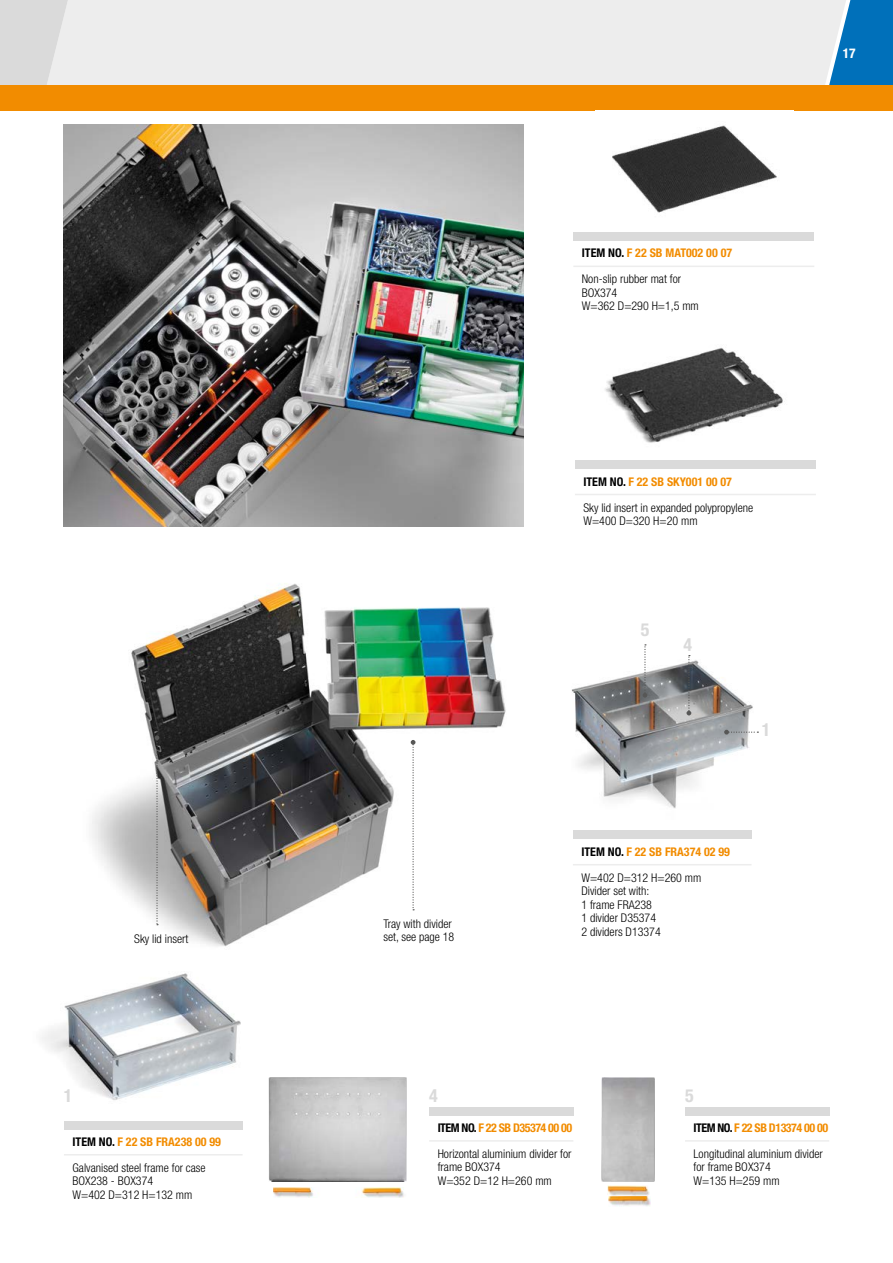
<style>
.page{position:relative;width:893px;height:1263px;background:#fff}
.page>*{position:absolute;margin:0;border:0;box-sizing:border-box;transform-origin:0 0}
.t1{font:700 condensed 18px "Helvetica Neue LT Std";color:#dadada}
.t2{font:700 condensed 13.5px "Helvetica Neue LT Std";color:#fff}
.t3{font:300 condensed 12px/13.5px "Helvetica Neue LT Std";color:#000}
.s1{font-weight:700}
.s2{font-weight:700;color:#f28c00}
</style>
<div class="page">
<div style="left:71px;top:0;width:758px;height:85px;background:#ededed"></div>
<svg style="left:829px;top:0;width:64px;height:85px;background:#2986c3"></svg>
<div style="left:0;top:85px;width:893px;height:26px;background:#f28c00"></div>
<svg style="left:0;top:0;width:71px;height:85px;background:#ddd"></svg>
<img style="left:571px;top:660px;width:182px;height:149px">
<img style="left:92px;top:583px;width:414px;height:364px">
<img style="left:42px;top:973px;width:199px;height:127px">
<img style="left:605px;top:347px;width:180px;height:96px">
<img style="left:612px;top:125px;width:165px;height:88px">
<img style="left:64px;top:124px;width:459px;height:402px">
<svg style="left:155px;top:735px;width:4px;height:190px"></svg>
<svg style="left:411px;top:740px;width:4px;height:170px"></svg>
<svg style="left:686px;top:655px;width:5px;height:60px"></svg>
<svg style="left:724px;top:730px;width:34px;height:4px"></svg>
<svg style="left:643px;top:644px;width:4px;height:54px"></svg>
<img style="left:607px;top:1185px;width:44px;height:21px">
<img style="left:601px;top:1077px;width:54px;height:104px">
<img style="left:269px;top:1077px;width:138px;height:105px">
<img style="left:273px;top:1188px;width:131px;height:9px">
<div style="left:573px;top:831px;width:178px;height:8px;background:#dadada"></div>
<hr style="left:573px;top:864px;width:178px;height:1px;background:#ededed">
<div style="left:429px;top:1107px;width:144px;height:8px;background:#dadada"></div>
<hr style="left:429px;top:1140px;width:144px;height:2px;background:#ededed">
<div style="left:685px;top:1107px;width:144px;height:8px;background:#dadada"></div>
<hr style="left:685px;top:1140px;width:144px;height:2px;background:#ededed">
<div style="left:64px;top:1121px;width:179px;height:8px;background:#dadada"></div>
<hr style="left:64px;top:1154px;width:179px;height:1px;background:#ededed">
<div style="left:573px;top:232px;width:241px;height:9px;background:#dadada"></div>
<hr style="left:573px;top:266px;width:241px;height:1px;background:#ededed">
<div style="left:575px;top:460px;width:241px;height:9px;background:#dadada"></div>
<hr style="left:575px;top:494px;width:241px;height:1px;background:#ededed">
<p class="t2" style="left:843px;top:45px;width:14px">17</p>
<p class="t3" style="left:582px;top:240px;width:152px;line-height:26px"><span class="s1">ITEM NO.</span> <span class="s2">F 22 SB MAT002 00 07<br></span>Non-slip rubber mat for</p>
<p class="t3" style="left:582px;top:286px;width:118px">BOX374<br>W=362 D=290 H=1,5 mm</p>
<p class="t3" style="left:583px;top:468px;width:171px;line-height:26px"><span class="s1">ITEM NO.</span> <span class="s2">F 22 SB SKY001 00 07<br></span>Sky lid insert in expanded polypropylene</p>
<p class="t3" style="left:583px;top:514px;width:116px">W=400 D=320 H=20 mm</p>
<p class="t3" style="left:134px;top:932px;width:56px">Sky lid insert</p>
<p class="t3" style="left:383px;top:917px;width:73px">Tray with divider set, see page 18</p>
<h1 class="t1" style="left:641px;top:619px;width:10px">5</h1>
<h1 class="t1" style="left:683px;top:634px;width:10px">4</h1>
<h1 class="t1" style="left:762px;top:719px;width:10px">1</h1>
<p class="t3" style="left:581px;top:838px;width:150px;line-height:26px"><span class="s1">ITEM NO.</span> <span class="s2">F 22 SB FRA374 02 99<br></span>W=402 D=312 H=260 mm</p>
<p class="t3" style="left:581px;top:884px;width:81px">Divider set with:<br>1 frame FRA238<br>1 divider D35374<br>2 dividers D13374</p>
<h1 class="t1" style="left:64px;top:1085px;width:10px">1</h1>
<h1 class="t1" style="left:429px;top:1085px;width:10px">4</h1>
<h1 class="t1" style="left:685px;top:1085px;width:10px">5</h1>
<p class="t3" style="left:72px;top:1128px;width:150px;line-height:26px"><span class="s1">ITEM NO.</span> <span class="s2">F 22 SB FRA238 00 99<br></span>Galvanised steel frame for case</p>
<p class="t3" style="left:72px;top:1174px;width:121px">BOX238 - BOX374<br>W=402 D=312 H=132 mm</p>
<p class="t3" style="left:438px;top:1115px;width:136px;line-height:26px"><span class="s1">ITEM NO.</span> <span class="s2">F 22 SB D35374 00 00<br></span>Horizontal aluminium divider for</p>
<p class="t3" style="left:438px;top:1160px;width:116px">frame BOX374<br>W=352 D=12 H=260 mm</p>
<p class="t3" style="left:693px;top:1115px;width:136px;line-height:26px"><span class="s1">ITEM NO.</span> <span class="s2">F 22 SB D13374 00 00<br></span>Longitudinal aluminium divider</p>
<p class="t3" style="left:693px;top:1160px;width:88px">for frame BOX374<br>W=135 H=259 mm</p>
</div>
